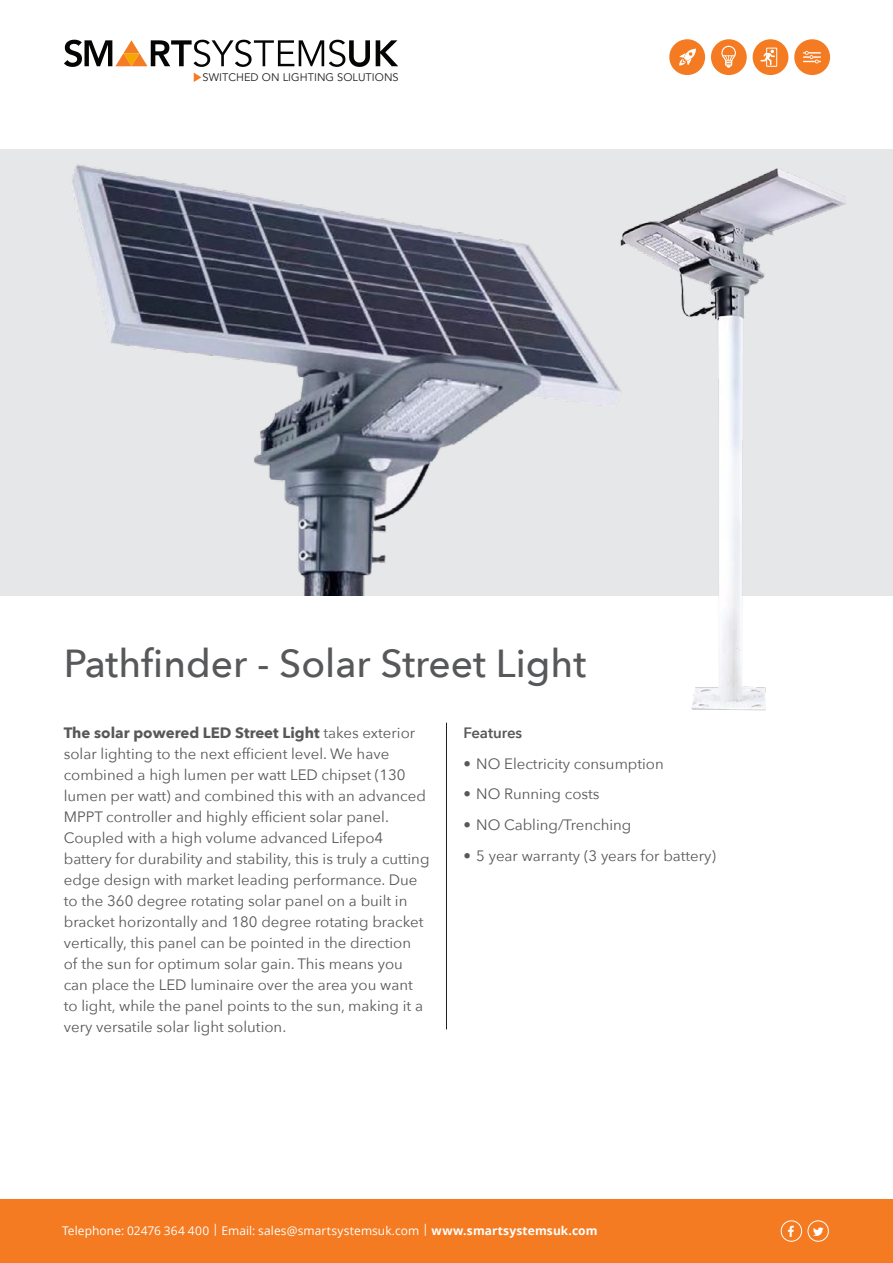
<style>
.page{position:relative;width:893px;height:1263px;background:#fff}
.page>*{position:absolute;margin:0;border:0;box-sizing:border-box;transform-origin:0 0}
.Table_body{font:500 39px "Avenir Next";color:#57585a}
.Table_body-2{font:15px/21px "Avenir Next";color:#57585a}
.Table_body-3{font:600 15px "Avenir Next";letter-spacing:-.005em;color:#57585a}
.t1{font:12px "Open Sans";letter-spacing:.005em;color:#fff}
.t2{font:10.95px "Avenir LT Std";letter-spacing:.005em;color:#231f20}
.s1{font-weight:700}
</style>
<div class="page">
<div style="left:0;top:1199px;width:893px;height:64px;background:#f47b21"></div>
<div style="left:0;top:149px;width:893px;height:446px;background:#e6e7e9"></div>
<img style="left:70px;top:164px;width:530px;height:431px">
<img style="left:600px;top:168px;width:252px;height:543px">
<div style="left:794px;top:39px;width:36px;height:36px;background:#f47b21;border-radius:50%"></div>
<svg style="left:803px;top:51px;width:18px;height:12px"></svg>
<div style="left:753px;top:39px;width:35px;height:36px;background:#f47b21;border-radius:50%"></div>
<div style="left:766px;top:48px;width:11px;height:19px;border:1px solid #fff"></div>
<svg style="left:760px;top:50px;width:15px;height:15px"></svg>
<div style="left:711px;top:39px;width:36px;height:36px;background:#f47b21;border-radius:50%"></div>
<svg style="left:721px;top:46px;width:15px;height:22px"></svg>
<div style="left:669px;top:39px;width:36px;height:36px;background:#f47b21;border-radius:50%"></div>
<svg style="left:679px;top:49px;width:17px;height:17px"></svg>
<svg style="left:194px;top:73px;width:7px;height:9px"></svg>
<svg style="left:64px;top:40px;width:306px;height:27px"></svg>
<svg style="left:376px;top:40px;width:22px;height:26px"></svg>
<div style="left:781px;top:1220px;width:21px;height:21px;border:1px solid #fff;border-radius:50%"></div>
<div style="left:808px;top:1220px;width:21px;height:21px;border:1px solid #fff;border-radius:50%"></div>
<hr style="left:446px;top:723px;width:1px;height:306px;background:#231f20">
<p class="t2" style="left:203px;top:71px;width:198px">SWITCHED ON LIGHTING SOLUTIONS</p>
<p class="Table_body" style="left:64px;top:630px;width:524px">Pathfinder - Solar Street Light</p>
<p class="Table_body-2" style="left:64px;top:721px;width:367px"><span class="s1">The solar powered LED Street Light</span> takes exterior solar lighting to the next efficient level. We have combined a high lumen per watt LED chipset (130 lumen per watt) and combined this with an advanced MPPT controller and highly efficient solar panel.<br>Coupled with a high volume advanced Lifepo4 battery for durability and stability, this is truly a cutting edge design with market leading performance. Due to the 360 degree rotating solar panel on a built in bracket horizontally and 180 degree rotating bracket vertically, this panel can be pointed in the direction<br>of the sun for optimum solar gain. This means you can place the LED luminaire over the area you want to light, while the panel points to the sun, making it a very versatile solar light solution.</p>
<p class="Table_body-3" style="left:463px;top:720px;width:60px">Features</p>
<p class="Table_body-2" style="left:463px;top:752px;width:202px">• NO Electricity consumption</p>
<p class="Table_body-2" style="left:463px;top:783px;width:138px">• NO Running costs</p>
<p class="Table_body-2" style="left:463px;top:814px;width:169px">• NO Cabling/Trenching</p>
<p class="Table_body-2" style="left:463px;top:845px;width:254px">• 5 year warranty (3 years for battery)</p>
<p class="t1" style="left:62px;top:1222px;width:537px">Telephone: 02476 364 400 | Email: sales@smartsystemsuk.com | <span class="s1">www.smartsystemsuk.com</span></p>
</div>
